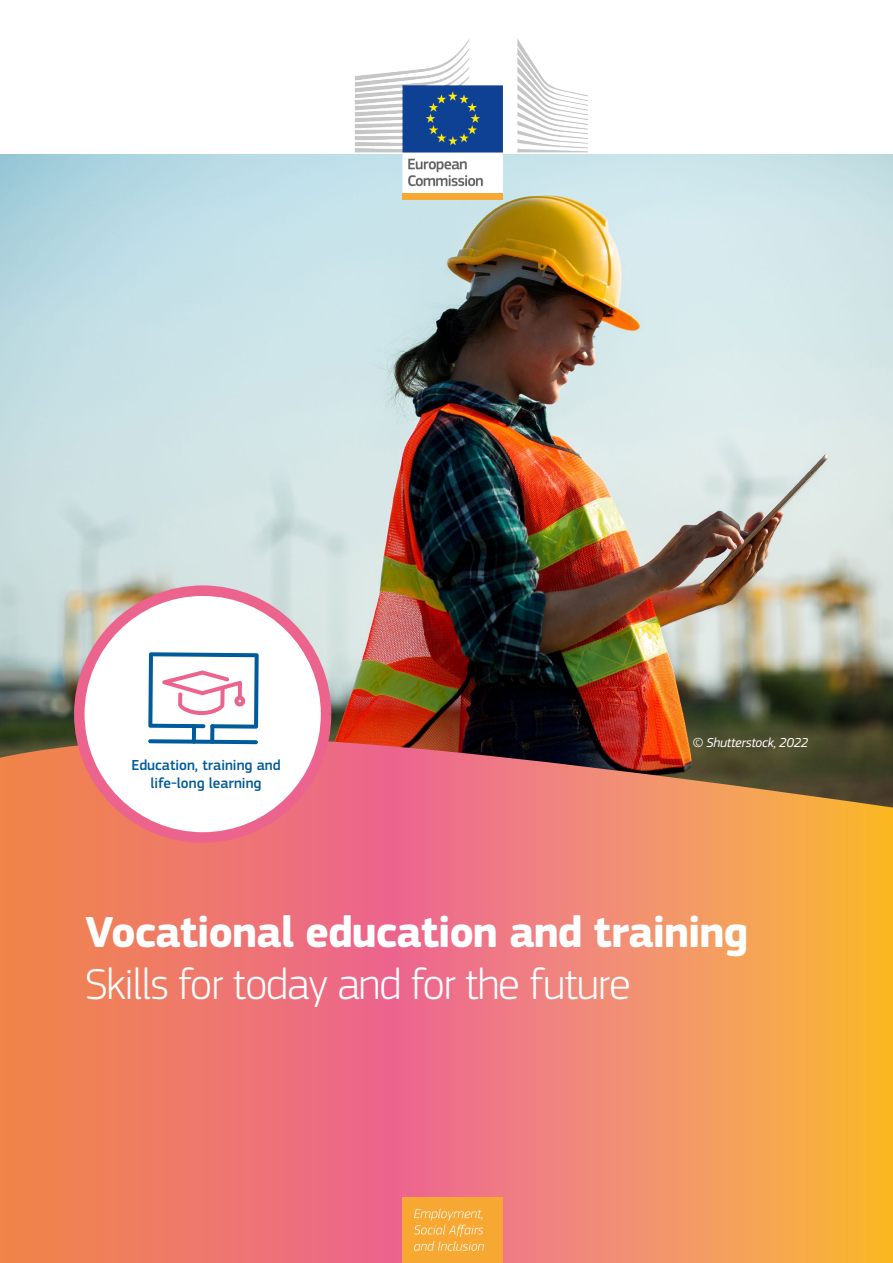
<style>
.page{position:relative;width:893px;height:1263px;background:#fff}
.page>*{position:absolute;margin:0;border:0;box-sizing:border-box;transform-origin:0 0}
.t1{font:700 45px/52.5px "EC Square Sans Pro";letter-spacing:-.025em;color:#fff}
.TOC_body_text{font:500 15px/18px "EC Square Sans Pro";color:#005b9a;text-align:center}
.Copyright-grey{font:italic 13.5px "EC Square Sans Pro";letter-spacing:-.015em;color:#fff}
.s1{font-weight:300}
</style>
<div class="page">
<img style="left:0;top:154px;width:893px;height:584px">
<svg style="left:0;top:738px;width:893px;height:525px;background:#e98166"></svg>
<div style="left:74px;top:585px;width:257px;height:258px;background:#fff;border:10px solid #ec638e;border-radius:50%"></div>
<svg style="left:148px;top:739px;width:110px;height:5px"></svg>
<hr style="left:192px;top:724px;width:4px;height:20px;background:#005b9a;border-radius:2px">
<svg style="left:210px;top:724px;width:4px;height:20px"></svg>
<svg style="left:148px;top:652px;width:111px;height:77px"></svg>
<div style="left:402px;top:1197px;width:100px;height:66px;background:#f7a833"></div>
<svg style="left:414px;top:1208px;width:70px;height:43px"></svg>
<img style="left:351px;top:38px;width:242px;height:167px">
<div style="left:402px;top:193px;width:101px;height:6px;background:#f7a833"></div>
<p class="TOC_body_text" style="left:131px;top:756px;width:151px">Education, training and life-long learning</p>
<p class="Copyright-grey" style="left:693px;top:735px;width:117px">© Shutterstock, 2022</p>
<p class="t1" style="left:85px;top:907px;width:665px">Vocational education and training<br><span class="s1">Skills for today and for the future</span></p>
</div>
